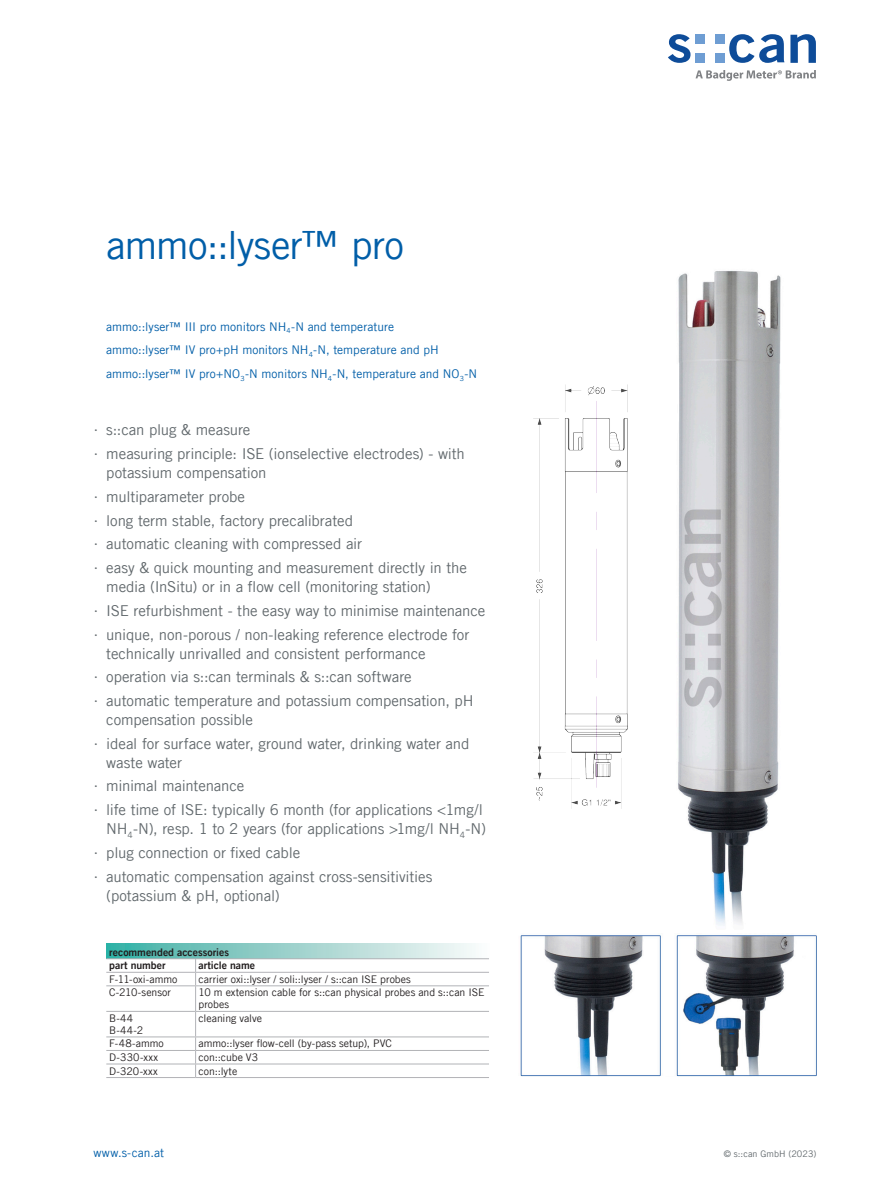
<style>
.page{position:relative;width:893px;height:1191px;background:#fff}
.page>*{position:absolute;margin:0;border:0;box-sizing:border-box;transform-origin:0 0}
.Produkttitel{font:39px "Trade Gothic LT Com";letter-spacing:-.015em;color:#015ea8}
.t1{font:15px/18.8px "Trade Gothic LT Com";letter-spacing:-.01em;color:#62696d}
.Messparameter{font:12px "Trade Gothic LT Com";letter-spacing:.005em;color:#015ea8}
.Tabelle{font:10.5px/12px "Trade Gothic LT Com";color:#231f20}
.Tabelle_Header{font:10.5px "Trade Gothic LT Com Bd 2";color:#231f20}
.t2{font:9px "Trade Gothic LT Com";letter-spacing:.01em;color:#62696d}
.s1{font-family:"Trade Gothic LT Std";font-stretch:expanded}
</style>
<div class="page">
<svg style="left:695px;top:70px;width:121px;height:11px"></svg>
<svg style="left:668px;top:34px;width:22px;height:29px"></svg>
<svg style="left:729px;top:34px;width:55px;height:29px"></svg>
<svg style="left:790px;top:34px;width:26px;height:29px"></svg>
<div style="left:695px;top:34px;width:10px;height:10px;background:#6e9dd3"></div>
<div style="left:715px;top:34px;width:9px;height:10px;background:#6e9dd3"></div>
<div style="left:695px;top:53px;width:10px;height:10px;background:#6e9dd3"></div>
<div style="left:715px;top:53px;width:9px;height:10px;background:#6e9dd3"></div>
<img style="left:678px;top:270px;width:103px;height:656px">
<img style="left:534px;top:385px;width:93px;height:423px">
<svg style="left:106px;top:943px;width:369px;height:15px;background:#99d2cd"></svg>
<hr style="left:106px;top:958px;width:90px;height:1px;background:#b2b3b7">
<hr style="left:196px;top:958px;width:293px;height:1px;background:#b2b3b7">
<hr style="left:106px;top:972px;width:90px;height:1px;background:#b2b3b7">
<hr style="left:196px;top:972px;width:293px;height:1px;background:#b2b3b7">
<hr style="left:106px;top:985px;width:90px;height:1px;background:#b2b3b7">
<hr style="left:196px;top:985px;width:293px;height:1px;background:#b2b3b7">
<hr style="left:106px;top:1011px;width:90px;height:1px;background:#b2b3b7">
<hr style="left:196px;top:1011px;width:293px;height:1px;background:#b2b3b7">
<hr style="left:106px;top:1036px;width:90px;height:1px;background:#b2b3b7">
<hr style="left:196px;top:1036px;width:293px;height:1px;background:#b2b3b7">
<hr style="left:106px;top:1050px;width:90px;height:1px;background:#b2b3b7">
<hr style="left:196px;top:1050px;width:293px;height:1px;background:#b2b3b7">
<hr style="left:106px;top:1063px;width:90px;height:1px;background:#b2b3b7">
<hr style="left:196px;top:1063px;width:293px;height:1px;background:#b2b3b7">
<svg style="left:195px;top:959px;width:1px;height:118px"></svg>
<hr style="left:106px;top:1077px;width:90px;height:1px;background:#b2b3b7">
<hr style="left:196px;top:1077px;width:293px;height:1px;background:#b2b3b7">
<img style="left:520px;top:935px;width:296px;height:141px">
<p class="Produkttitel" style="left:106px;top:221px;width:299px">ammo::lyser™ pro</p>
<p class="Messparameter" style="left:106px;top:319px;width:289px">ammo::lyser™ III pro monitors NH<sub>4</sub>-N and temperature</p>
<p class="Messparameter" style="left:106px;top:343px;width:334px">ammo::lyser™ IV pro+pH monitors NH<sub>4</sub>-N, temperature and pH</p>
<p class="Messparameter" style="left:106px;top:367px;width:372px">ammo::lyser™ IV pro+NO<sub>3</sub>-N monitors NH<sub>4</sub>-N, temperature and NO<sub>3</sub>-N</p>
<p class="t1" style="left:94px;top:420px;width:158px"><span class="s1">∙</span> s::can plug &amp; measure</p>
<p class="t1" style="left:106px;top:444px;width:360px;text-indent:-13px"><span class="s1">∙</span> measuring principle: ISE (ionselective electrodes) - with potassium compensation</p>
<p class="t1" style="left:94px;top:487px;width:153px"><span class="s1">∙</span> multiparameter probe</p>
<p class="t1" style="left:94px;top:510px;width:261px"><span class="s1">∙</span> long term stable, factory precalibrated</p>
<p class="t1" style="left:94px;top:534px;width:270px"><span class="s1">∙</span> automatic cleaning with compressed air</p>
<p class="t1" style="left:106px;top:558px;width:362px;text-indent:-13px"><span class="s1">∙</span> easy &amp; quick mounting and measurement directly in the media (InSitu) or in a flow cell (monitoring station)</p>
<p class="t1" style="left:94px;top:601px;width:393px"><span class="s1">∙</span> ISE refurbishment - the easy way to minimise maintenance</p>
<p class="t1" style="left:106px;top:625px;width:365px;text-indent:-13px"><span class="s1">∙</span> unique, non-porous / non-leaking reference electrode for technically unrivalled and consistent performance</p>
<p class="t1" style="left:94px;top:667px;width:320px"><span class="s1">∙</span> operation via s::can terminals &amp; s::can software</p>
<p class="t1" style="left:106px;top:691px;width:369px;text-indent:-13px"><span class="s1">∙</span> automatic temperature and potassium compensation, pH compensation possible</p>
<p class="t1" style="left:106px;top:734px;width:365px;text-indent:-13px"><span class="s1">∙</span> ideal for surface water, ground water, drinking water and waste water</p>
<p class="t1" style="left:94px;top:776px;width:152px"><span class="s1">∙</span> minimal maintenance</p>
<p class="t1" style="left:94px;top:800px;width:394px;text-align:right"><span class="s1">∙</span> life time of ISE: typically 6 month (for applications &lt;1mg/l<br>NH<sub>4</sub>-N), resp. 1 to 2 years (for applications &gt;1mg/l NH<sub>4</sub>-N)</p>
<p class="t1" style="left:94px;top:843px;width:208px"><span class="s1">∙</span> plug connection or fixed cable</p>
<p class="t1" style="left:106px;top:867px;width:328px;text-indent:-13px"><span class="s1">∙</span> automatic compensation against cross-sensitivities (potassium &amp; pH, optional)</p>
<p class="Tabelle_Header" style="left:109px;top:945px;width:121px">recommended accessories</p>
<p class="Tabelle_Header" style="left:109px;top:959px;width:58px">part number</p>
<p class="Tabelle_Header" style="left:199px;top:959px;width:58px">article name</p>
<p class="Tabelle" style="left:109px;top:973px;width:70px">F-11-oxi-ammo</p>
<p class="Tabelle" style="left:199px;top:973px;width:214px">carrier oxi::lyser / soli::lyser / s::can ISE probes</p>
<p class="Tabelle" style="left:109px;top:986px;width:63px">C-210-sensor</p>
<p class="Tabelle" style="left:199px;top:986px;width:287px">10 m extension cable for s::can physical probes and s::can ISE probes</p>
<p class="Tabelle" style="left:109px;top:1012px;width:26px">B-44</p>
<p class="Tabelle" style="left:109px;top:1024px;width:36px">B-44-2</p>
<p class="Tabelle" style="left:199px;top:1012px;width:65px">cleaning valve</p>
<p class="Tabelle" style="left:109px;top:1037px;width:56px">F-48-ammo</p>
<p class="Tabelle" style="left:199px;top:1037px;width:195px">ammo::lyser flow-cell (by-pass setup), PVC</p>
<p class="Tabelle" style="left:109px;top:1051px;width:50px">D-330-xxx</p>
<p class="Tabelle" style="left:199px;top:1051px;width:61px">con::cube V3</p>
<p class="Tabelle" style="left:109px;top:1064px;width:50px">D-320-xxx</p>
<p class="Tabelle" style="left:199px;top:1064px;width:40px">con::lyte</p>
<p class="Messparameter" style="left:94px;top:1145px;width:72px">www.s-can.at</p>
<p class="t2" style="left:724px;top:1148px;width:94px">© s::can GmbH (2023)</p>
</div>
